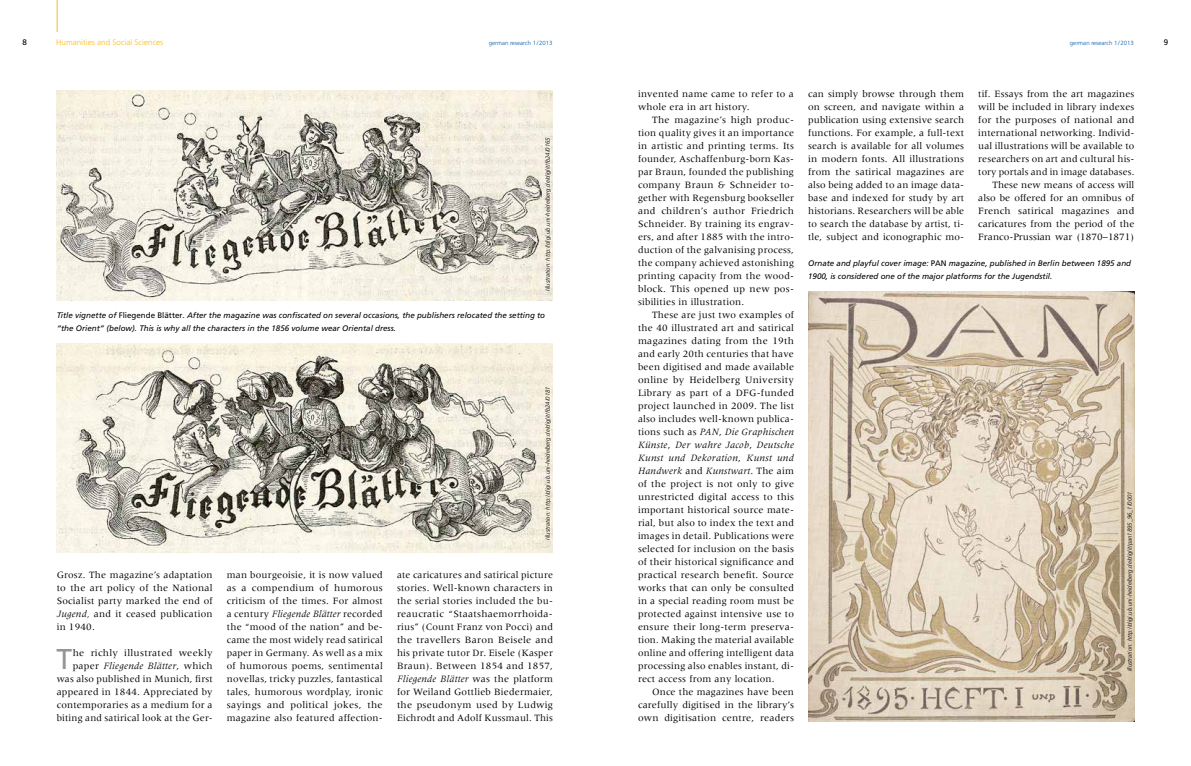
<style>
.page{position:relative;width:1191px;height:766px;background:#fff}
.page>*{position:absolute;margin:0;border:0;box-sizing:border-box;transform-origin:0 0}
.t1{font:28.6px "Frutiger LT Std";color:#939598}
.t2{font:10px/13px "Meridien LT Std";letter-spacing:.02em;color:#000;text-align:justify}
.t3{font:italic 8px/13px "Frutiger LT Std";color:#000}
.t4{font:300 8px "Frutiger LT Std";letter-spacing:.005em;color:#fdb913}
.t5{font:8px "Frutiger LT Std";color:#000}
.t6{font:italic 300 6px "Frutiger LT Std";color:#000}
.t7{font:300 6px "Frutiger LT Std";color:#005baa}
.s1{font-style:normal}
.s2{font-style:italic}
</style>
<div class="page">
<hr style="left:57px;top:0;width:1px;height:32px;background:#fdb913">
<img style="left:57px;top:90px;width:496px;height:210px">
<img style="left:57px;top:344px;width:496px;height:208px">
<img style="left:808px;top:292px;width:326px;height:429px">
<p class="t5" style="left:23px;top:37px;width:6px">8</p>
<p class="t4" style="left:56px;top:37px;width:109px">Humanities and Social Sciences</p>
<p class="t7" style="left:488px;top:39px;width:65px">german research 1/2013</p>
<p class="t7" style="left:1070px;top:39px;width:65px">german research 1/2013</p>
<p class="t5" style="left:1164px;top:37px;width:6px">9</p>
<p class="t6" style="left:544px;top:290px;width:155px;rotate:-90deg">Illustration: http://digi.ub.uni-heidelberg.de/diglit/fb24/0165</p>
<p class="t3" style="left:57px;top:308px;width:490px">Title vignette of <span class="s1">Fliegende Blätter</span>. After the magazine was confiscated on several occasions, the publishers relocated the setting to “the Orient” (below). This is why all the characters in the 1856 volume wear Oriental dress.</p>
<p class="t2" style="left:57px;top:568px;width:157px">Grosz. The magazine’s adaptation to the art policy of the National Socialist party marked the end of <span class="s2">Jugend,</span> and it ceased publication in 1940.</p>
<h1 class="t1" style="left:56px;top:642px;width:17px">T</h1>
<p class="t2" style="left:57px;top:646px;width:157px;text-align:right">he richly illustrated weekly paper <span class="s2">Fliegende Blätter</span>, which was also published in Munich, first appeared in 1844. Appreciated by contemporaries as a medium for a biting and satirical look at the Ger-</p>
<p class="t6" style="left:544px;top:539px;width:155px;rotate:-90deg">Illustration: http://digi.ub.uni-heidelberg.de/diglit/fb24/0181</p>
<p class="t2" style="left:227px;top:568px;width:157px">man bourgeoisie, it is now valued as a compendium of humorous criticism of the times. For almost a century <span class="s2">Fliegende Blätter</span> recorded the “mood of the nation” and be&shy;came the most widely read satirical paper in Germany. As well as a mix of humorous poems, sentimental novellas, tricky puzzles, fantastical tales, humorous wordplay, ironic sayings and political jokes, the magazine also featured affection-</p>
<p class="t2" style="left:397px;top:568px;width:158px;text-align:left">ate caricatures and satirical picture stories. Well-known characters in the serial stories included the bu&shy;reaucratic “Staatshaemorrhoida&shy;rius” (Count Franz von Pocci) and the travellers Baron Beisele and his private tutor Dr. Eisele (Kasper Braun). Between 1854 and 1857, <span class="s2">Fliegende Blätter</span> was the platform for Weiland Gottlieb Biedermaier, the pseudonym used by Ludwig Eichrodt and Adolf Kussmaul. This</p>
<p class="t2" style="left:638px;top:87px;width:157px">invented name came to refer to a whole era in art history.</p>
<p class="t2" style="left:638px;top:113px;width:158px;text-indent:14px">The magazine’s high produc&shy;tion quality gives it an importance in artistic and printing terms. Its founder, Aschaffenburg-born Kas&shy;par Braun, founded the publishing company Braun &amp; Schneider to&shy;gether with Regensburg bookseller and children’s author Friedrich Schneider. By training its engrav&shy;ers, and after 1885 with the intro&shy;duction of the galvanising process, the company achieved astonishing printing capacity from the wood&shy;block. This opened up new pos&shy;sibilities in illustration.</p>
<p class="t2" style="left:638px;top:308px;width:158px;text-indent:14px">These are just two examples of the 40 illustrated art and satirical magazines dating from the 19th and early 20th centuries that have been digitised and made available online by Heidelberg University Library as part of a DFG-funded project launched in 2009. The list also includes well-known publica&shy;tions such as <span class="s2">PAN</span>, <span class="s2">Die Graphischen Künste</span>, <span class="s2">Der wahre Jacob</span>, <span class="s2">Deutsche Kunst und Dekoration</span>, <span class="s2">Kunst und Handwerk</span> and <span class="s2">Kunstwart</span>. The aim of the project is not only to give unrestricted digital access to this important historical source mate&shy;rial, but also to index the text and images in detail. Publications were selected for inclusion on the basis of their historical significance and practical research benefit. Source works that can only be consulted in a special reading room must be protected against intensive use to ensure their long-term preserva&shy;tion. Making the material available online and offering intelligent data processing also enables instant, di&shy;rect access from any location.</p>
<p class="t2" style="left:638px;top:685px;width:157px;text-indent:14px">Once the magazines have been carefully digitised in the library’s own digitisation centre, readers</p>
<p class="t2" style="left:808px;top:87px;width:158px">can simply browse through them on screen, and navigate within a publication using extensive search functions. For example, a full-text search is available for all volumes in modern fonts. All illustrations from the satirical magazines are also being added to an image data&shy;base and indexed for study by art historians. Researchers will be able to search the database by artist, ti&shy;tle, subject and iconographic mo-</p>
<p class="t2" style="left:978px;top:87px;width:158px;text-align:right">tif. Essays from the art magazines will be included in library indexes for the purposes of national and international networking. Individ&shy;ual illustrations will be available to researchers on art and cultural his&shy;tory portals and in image databases.<br>These new means of access will also be offered for an omnibus of French satirical magazines and caricatures from the period of the Franco-Prussian war (1870–1871)</p>
<p class="t3" style="left:808px;top:256px;width:324px">Ornate and playful cover image: <span class="s1">PAN</span> magazine, published in Berlin between 1895 and<br>1900, is considered one of the major platforms for the Jugendstil.</p>
<p class="t6" style="left:1126px;top:671px;width:182px;rotate:-90deg">Illustration: http://digi.ub.uni-heidelberg.de/diglit/pan1895_96_1/0001</p>
</div>
